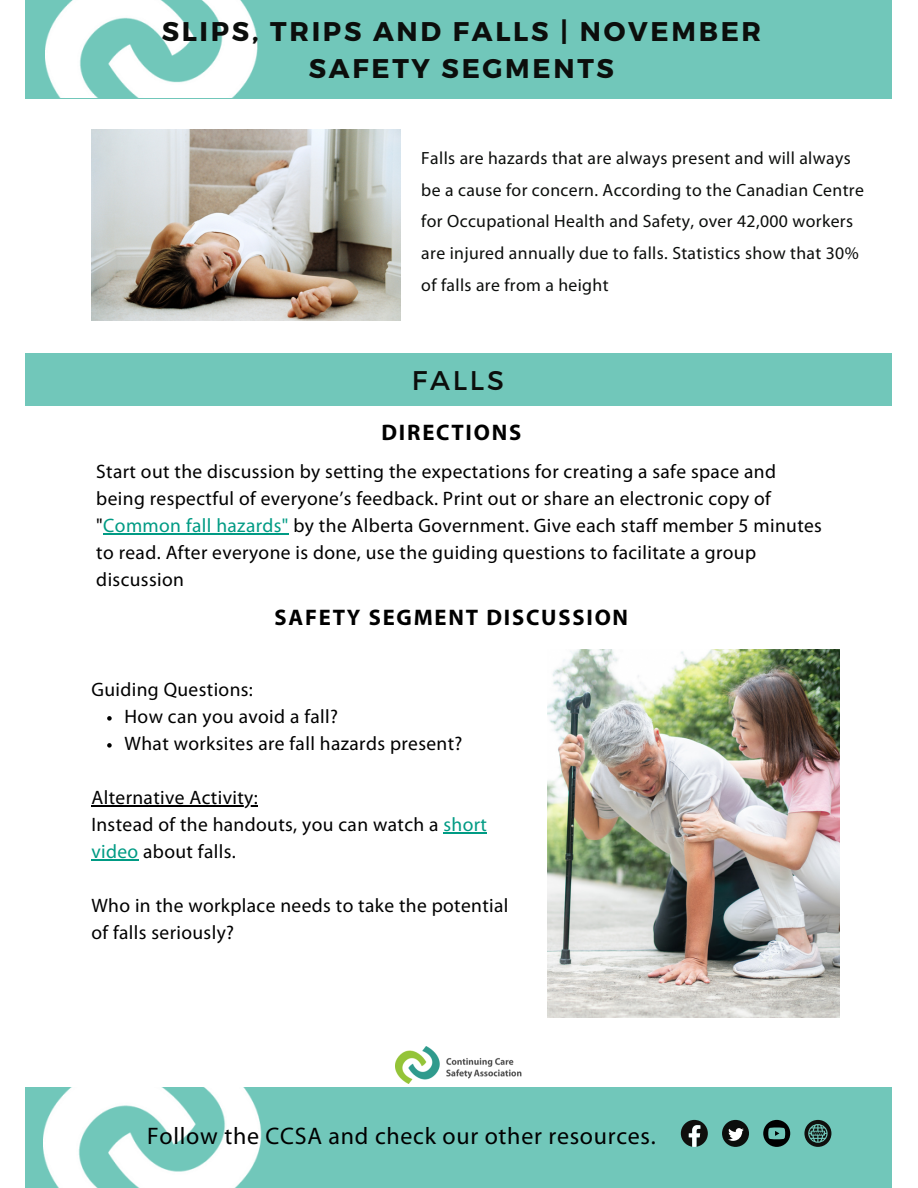
<style>
.page{position:relative;width:918px;height:1188px;background:#fff}
.page>*{position:absolute;margin:0;border:0;box-sizing:border-box;transform-origin:0 0}
.t1{font:700 27px/37.2px "Montserrat";letter-spacing:.1em;color:#0c0e0c;text-align:center}
.t2{font:27px "Montserrat";letter-spacing:.1em;color:#0c0e0c}
.t3{font:24px "Myriad Pro";letter-spacing:.03em;color:#000}
.t4{font:700 22.5px "Myriad Pro";letter-spacing:.08em;color:#000}
.t5{font:19.5px/27px "Myriad Pro";letter-spacing:.02em;color:#000}
.t6{font:17.7px/31.7px "Myriad Pro";letter-spacing:.02em;color:#0c0e0c}
.s1{color:#009b84}
</style>
<div class="page">
<div style="left:26px;top:0;width:866px;height:98px;background:#71c7ba"></div>
<img style="left:92px;top:129px;width:308px;height:192px">
<img style="left:46px;top:0;width:212px;height:98px">
<img style="left:396px;top:1047px;width:126px;height:37px">
<div style="left:26px;top:1087px;width:866px;height:101px;background:#71c7ba"></div>
<svg style="left:681px;top:1120px;width:27px;height:27px"></svg>
<svg style="left:763px;top:1120px;width:27px;height:27px"></svg>
<svg style="left:804px;top:1120px;width:27px;height:27px"></svg>
<div style="left:722px;top:1120px;width:27px;height:27px;background:#0c0e0c;border-radius:50%"></div>
<svg style="left:728px;top:1128px;width:16px;height:13px"></svg>
<img style="left:43px;top:1087px;width:219px;height:101px">
<div style="left:26px;top:353px;width:866px;height:53px;background:#71c7ba"></div>
<img style="left:547px;top:649px;width:293px;height:368px">
<hr style="left:103px;top:533px;width:186px;height:1px;background:#009b84">
<svg style="left:107px;top:716px;width:5px;height:5px"></svg>
<svg style="left:107px;top:743px;width:5px;height:5px"></svg>
<hr style="left:91px;top:805px;width:167px;height:1px;background:#000">
<hr style="left:443px;top:832px;width:44px;height:1px;background:#009b84">
<hr style="left:91px;top:859px;width:48px;height:1px;background:#009b84">
<h1 class="t1" style="left:162px;top:12px;width:601px">SLIPS, TRIPS AND FALLS | NOVEMBER<br>SAFETY SEGMENTS</h1>
<p class="t6" style="left:421px;top:144px;width:444px">Falls are hazards that are always present and will always be a cause for concern. According to the Canadian Centre for Occupational Health and Safety, over 42,000 workers are injured annually due to falls. Statistics show that 30% of falls are from a height</p>
<h1 class="t2" style="left:412px;top:363px;width:93px">FALLS</h1>
<p class="t4" style="left:381px;top:423px;width:141px">DIRECTIONS</p>
<p class="t5" style="left:96px;top:460px;width:727px">Start out the discussion by setting the expectations for creating a safe space and being respectful of everyone’s feedback. Print out or share an electronic copy of "<span class="s1">Common fall hazards"</span> by the Alberta Government. Give each staff member 5 minutes to read. After everyone is done, use the guiding questions to facilitate a group discussion</p>
<p class="t5" style="left:91px;top:677px;width:163px">Guiding Questions:</p>
<p class="t4" style="left:275px;top:608px;width:355px">SAFETY SEGMENT DISCUSSION</p>
<p class="t5" style="left:125px;top:704px;width:340px">How can you avoid a fall?<br>What worksites are fall hazards present?</p>
<p class="t5" style="left:91px;top:785px;width:397px">Alternative Activity:<br>Instead of the handouts, you can watch a <span class="s1">short video</span> about falls.</p>
<p class="t5" style="left:91px;top:893px;width:419px">Who in the workplace needs to take the potential of falls seriously?</p>
<p class="t3" style="left:147px;top:1126px;width:510px">Follow the CCSA and check our other resources.</p>
</div>
